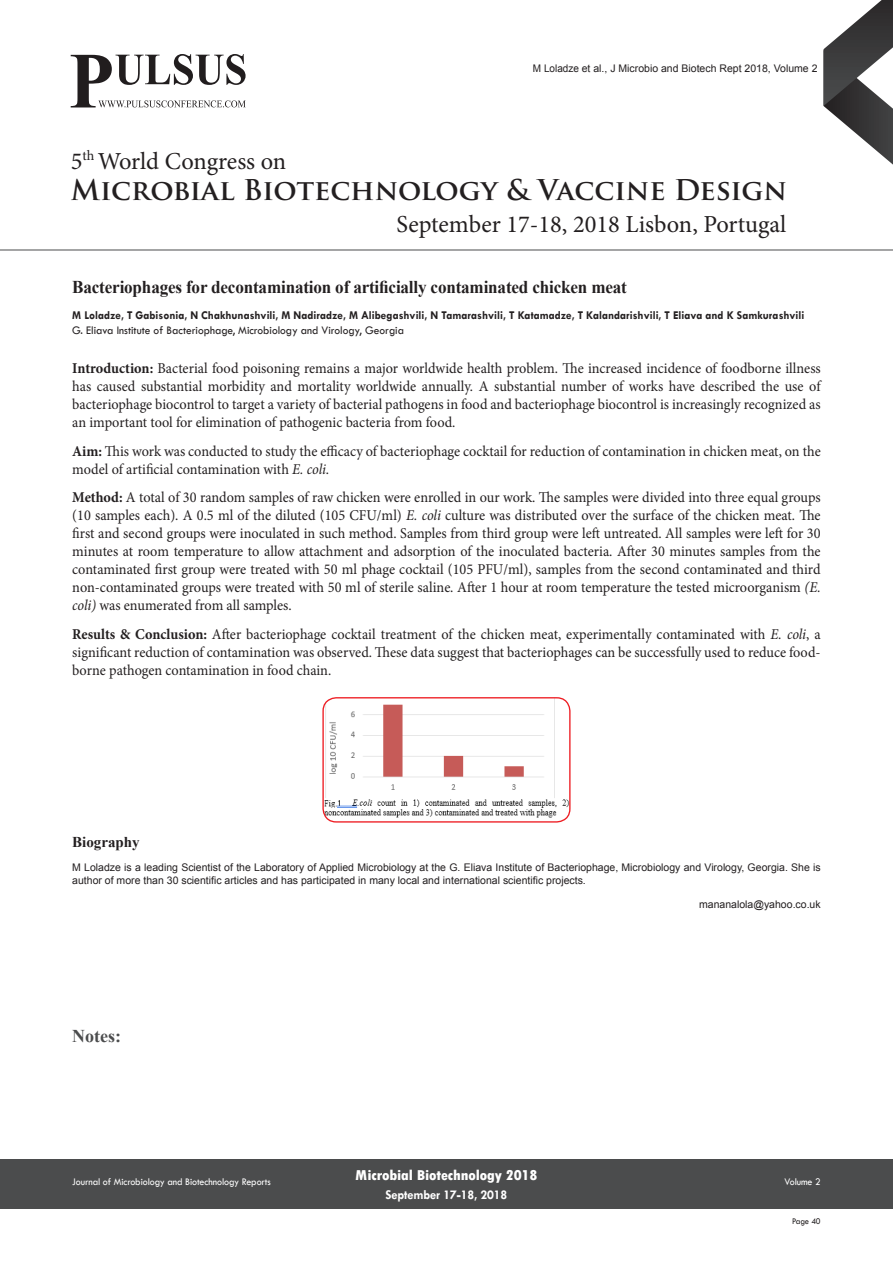
<style>
.page{position:relative;width:893px;height:1263px;background:#fff}
.page>*{position:absolute;margin:0;border:0;box-sizing:border-box;transform-origin:0 0}
.t1{font:700 27.9px "Trajan Pro";color:#231f20}
.t2{font:24.45px "Minion Pro";color:#231f20}
.t3{font:700 18px "Times New Roman";letter-spacing:-.01em;color:#231f20;scale:.95 1}
.t4{font:700 18px "Times New Roman";color:#4b4c4d}
.Abstract{font:15px/18px "Minion Pro";color:#231f20;text-align:justify;scale:.95 1}
.t5{font:800 condensed 15px "Tw Cen";letter-spacing:-.01em;color:#fff;scale:1.1 1}
.Abstract-2{font:700 15px "Times New Roman";color:#231f20}
.t6{font:700 13.5px "Tw Cen";letter-spacing:-.01em;color:#fff;scale:.95 1}
.Name{font:700 12px "Tw Cen";color:#231f20;scale:.95 1}
.Affiliation{font:12px "Tw Cen";color:#231f20;scale:.95 1}
.Biography{font:10.5px/13.5px "Arial";color:#231f20}
.t7{font:10.5px "Tw Cen";letter-spacing:-.01em;color:#fff;scale:.95 1}
.Biography-2{font:10.5px "Arial";color:#231f20;scale:.95 1}
.t8{font:9px "Tw Cen";letter-spacing:-.02em;color:#231f20;scale:.95 1}
.s1{font-weight:700}
.s2{font-style:italic}
</style>
<div class="page">
<svg style="left:824px;top:0;width:69px;height:165px"></svg>
<div style="left:0;top:1159px;width:892px;height:49px;background:#4b4c4d"></div>
<hr style="left:0;top:250px;width:893px;height:1px;background:#4b4c4d">
<svg style="left:71px;top:54px;width:175px;height:53px"></svg>
<img style="left:325px;top:699px;width:245px;height:123px">
<div style="left:322px;top:697px;width:249px;height:125px;border:1px solid #ee1d23;border-radius:13px"></div>
<h2 class="t2" style="left:71px;top:144px;width:217px">5<sup>th</sup> World Congress on</h2>
<p class="Biography-2" style="left:533px;top:61px;width:301px">M Loladze et al., J Microbio and Biotech Rept 2018, Volume 2</p>
<h1 class="t1" style="left:71px;top:173px;width:718px">Microbial Biotechnology &amp; Vaccine Design</h1>
<h2 class="t2" style="left:396px;top:208px;width:391px">September 17-18, 2018 Lisbon, Portugal</h2>
<p class="t3" style="left:72px;top:275px;width:585px">Bacteriophages for decontamination of artificially contaminated chicken meat</p>
<p class="Name" style="left:72px;top:308px;width:772px">M Loladze, T Gabisonia, N Chakhunashvili, M Nadiradze, M Alibegashvili, N Tamarashvili, T Katamadze, T Kalandarishvili, T Eliava and K Samkurashvili</p>
<p class="Affiliation" style="left:72px;top:323px;width:351px">G. Eliava Institute of Bacteriophage, Microbiology and Virology, Georgia</p>
<p class="Abstract" style="left:72px;top:359px;width:789px"><span class="s1">Introduction:</span> Bacterial food poisoning remains a major worldwide health problem. The increased incidence of foodborne illness has caused substantial morbidity and mortality worldwide annually. A substantial number of works have described the use of bacteriophage biocontrol to target a variety of bacterial pathogens in food and bacteriophage biocontrol is increasingly recognized as an important tool for elimination of pathogenic bacteria from food.</p>
<p class="Abstract" style="left:72px;top:442px;width:789px"><span class="s1">Aim:</span> This work was conducted to study the efficacy of bacteriophage cocktail for reduction of contamination in chicken meat, on the model of artificial contamination with <span class="s2">E. coli</span>.</p>
<p class="Abstract" style="left:72px;top:488px;width:789px"><span class="s1">Method:</span> A total of 30 random samples of raw chicken were enrolled in our work. The samples were divided into three equal groups (10 samples each). A 0.5 ml of the diluted (105 CFU/ml) <span class="s2">E. coli</span> culture was distributed over the surface of the chicken meat. The first and second groups were inoculated in such method. Samples from third group were left untreated. All samples were left for 30 minutes at room temperature to allow attachment and adsorption of the inoculated bacteria. After 30 minutes samples from the contaminated first group were treated with 50 ml phage cocktail (105 PFU/ml), samples from the second contaminated and third non-contaminated groups were treated with 50 ml of sterile saline. After 1 hour at room temperature the tested microorganism <span class="s2">(E. coli)</span> was enumerated from all samples.</p>
<p class="Abstract" style="left:72px;top:625px;width:789px"><span class="s1">Results &amp; Conclusion:</span> After bacteriophage cocktail treatment of the chicken meat, experimentally contaminated with <span class="s2">E. coli</span>, a significant reduction of contamination was observed. These data suggest that bacteriophages can be successfully used to reduce food&shy;borne pathogen contamination in food chain.</p>
<p class="Abstract-2" style="left:72px;top:831px;width:69px">Biography</p>
<p class="Biography" style="left:72px;top:860px;width:750px">M Loladze is a leading Scientist of the Laboratory of Applied Microbiology at the G. Eliava Institute of Bacteriophage, Microbiology and Virology, Georgia. She is author of more than 30 scientific articles and has participated in many local and international scientific projects.</p>
<p class="Biography" style="left:699px;top:898px;width:123px">mananalola@yahoo.co.uk</p>
<p class="t4" style="left:72px;top:1024px;width:50px">Notes:</p>
<p class="t7" style="left:72px;top:1175px;width:211px">Journal of Microbiology and Biotechnology Reports</p>
<p class="t5" style="left:355px;top:1166px;width:167px">Microbial Biotechnology 2018</p>
<p class="t7" style="left:784px;top:1175px;width:40px">Volume 2</p>
<p class="t6" style="left:386px;top:1186px;width:130px">September 17-18, 2018</p>
<p class="t8" style="left:792px;top:1215px;width:32px">Page 40</p>
</div>
